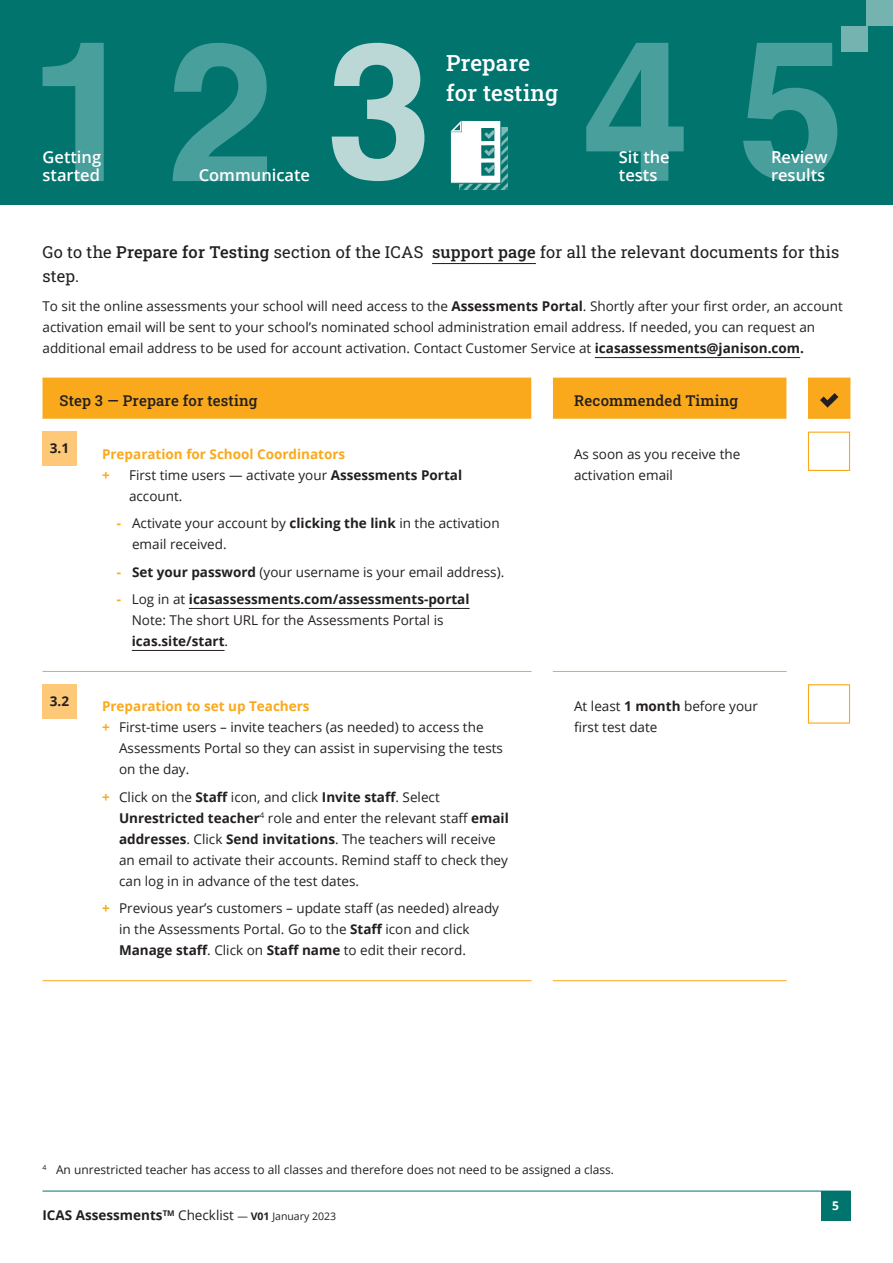
<style>
.page{position:relative;width:893px;height:1263px;background:#fff}
.page>*{position:absolute;margin:0;border:0;box-sizing:border-box;transform-origin:0 0}
.t1{font:22.5px/30px "Roboto Slab";letter-spacing:.01em;color:#fff}
.t2{font:16.5px/24px "Roboto Slab";letter-spacing:.01em;color:#231f20}
.t3{font:600 16.5px/18px "Open Sans";color:#fff}
.t4{font:15px "Roboto Slab";letter-spacing:.01em;color:#231f20}
.t5{font:13.5px/21px "Open Sans";color:#231f20}
.t6{font:700 13.5px/21px "Open Sans";color:#231f20}
.t7{font:700 13.5px/21px "Open Sans";color:#f9a91b}
.t8{font:12px "Open Sans";color:#231f20}
.t9{font:700 12px "Open Sans";color:#fff}
.s1{font-weight:700}
.s2{font-weight:700;color:#f9a91b}
.s3{color:#f9a91b}
.s4{font-weight:400}
.s5{font-weight:400;font-size:10.5px}
.s6{font-size:10.5px}
</style>
<div class="page">
<hr style="left:43px;top:1191px;width:807px;height:1px;background:#00746d">
<div style="left:821px;top:1191px;width:29px;height:29px;background:#00746d"></div>
<hr style="left:43px;top:671px;width:42px;height:1px;background:#f9a91b">
<hr style="left:85px;top:671px;width:446px;height:1px;background:#f9a91b">
<hr style="left:553px;top:671px;width:234px;height:1px;background:#f9a91b">
<hr style="left:43px;top:980px;width:42px;height:1px;background:#f9a91b">
<hr style="left:85px;top:980px;width:446px;height:1px;background:#f9a91b">
<hr style="left:553px;top:980px;width:234px;height:1px;background:#f9a91b">
<svg style="left:43px;top:378px;width:807px;height:41px;background:#f8ad28"></svg>
<div style="left:43px;top:432px;width:34px;height:34px;background:#fdc978"></div>
<hr style="left:189px;top:608px;width:281px;height:1px;background:#231f20">
<hr style="left:132px;top:650px;width:93px;height:1px;background:#231f20">
<div style="left:808px;top:432px;width:42px;height:39px;background:#fff;border:1px solid #f9a91b"></div>
<div style="left:43px;top:684px;width:34px;height:34px;background:#fdc978"></div>
<div style="left:808px;top:684px;width:42px;height:40px;background:#fff;border:1px solid #f9a91b"></div>
<div style="left:0;top:0;width:893px;height:205px;background:#00746d"></div>
<svg style="left:332px;top:43px;width:92px;height:138px"></svg>
<svg style="left:43px;top:43px;width:61px;height:138px"></svg>
<svg style="left:586px;top:43px;width:98px;height:138px"></svg>
<svg style="left:743px;top:43px;width:94px;height:138px"></svg>
<svg style="left:173px;top:43px;width:94px;height:138px"></svg>
<div style="left:867px;top:0;width:26px;height:26px;background:#75b3b1"></div>
<div style="left:841px;top:26px;width:26px;height:26px;background:#75b3b1"></div>
<svg style="left:450px;top:120px;width:58px;height:70px"></svg>
<hr style="left:432px;top:263px;width:104px;height:1px;background:#231f20">
<hr style="left:595px;top:357px;width:205px;height:1px;background:#231f20">
<h1 class="t1" style="left:446px;top:47px;width:114px">Prepare for testing</h1>
<p class="t3" style="left:43px;top:148px;width:60px">Getting started</p>
<p class="t3" style="left:619px;top:148px;width:52px">Sit the tests</p>
<p class="t3" style="left:771px;top:148px;width:58px">Review</p>
<p class="t3" style="left:199px;top:166px;width:113px">Communicate</p>
<p class="t3" style="left:771px;top:166px;width:56px">results</p>
<p class="t2" style="left:43px;top:239px;width:798px">Go to the Prepare for Testing section of the ICAS support page for all the relevant documents for this step.</p>
<p class="t5" style="left:43px;top:295px;width:802px">To sit the online assessments your school will need access to the <span class="s1">Assessments Portal</span>. Shortly after your first order, an account activation email will be sent to your school’s nominated school administration email address. If needed, you can request an additional email address to be used for account activation. Contact Customer Service at <span class="s1">icasassessments@janison.com.</span></p>
<p class="t4" style="left:60px;top:390px;width:200px">Step 3 — Prepare for testing</p>
<p class="t4" style="left:574px;top:390px;width:166px">Recommended Timing</p>
<p class="t6" style="left:50px;top:438px;width:21px">3.1</p>
<p class="t7" style="left:102px;top:443px;width:245px">Preparation for School Coordinators +</p>
<p class="t5" style="left:574px;top:443px;width:168px">As soon as you receive the activation email</p>
<p class="t5" style="left:129px;top:464px;width:335px">First time users — activate your <span class="s1">Assessments Portal </span>account.</p>
<p class="t5" style="left:132px;top:512px;width:369px;text-indent:-15px"><span class="s2">-</span> Activate your account by <span class="s1">clicking the link</span> in the activation email received.</p>
<p class="t5" style="left:117px;top:561px;width:389px"><span class="s2">-</span> <span class="s1">Set your password</span> (your username is your email address).</p>
<p class="t6" style="left:132px;top:588px;width:339px;text-indent:-15px"><span class="s3">-</span> <span class="s4">Log in at</span> icasassessments.com/assessments-portal<br><span class="s4">Note: The short URL for the Assessments Portal is </span>icas.site/start<span class="s4">.</span></p>
<p class="t6" style="left:50px;top:690px;width:21px">3.2</p>
<p class="t7" style="left:102px;top:696px;width:209px">Preparation to set up Teachers</p>
<p class="t5" style="left:102px;top:717px;width:383px"><span class="s2">+</span> First-time users – invite teachers (as needed) to access the</p>
<p class="t5" style="left:119px;top:738px;width:385px">Assessments Portal so they can assist in supervising the tests</p>
<p class="t5" style="left:119px;top:759px;width:72px">on the day.</p>
<p class="t5" style="left:119px;top:786px;width:391px;text-indent:-17px"><span class="s2">+</span> Click on the <span class="s1">Staff</span> icon, and click <span class="s1">Invite staff</span>. Select <span class="s1">Unrestricted teacher</span><sup>4</sup> role and enter the relevant staff <span class="s1">email addresses</span>. Click <span class="s1">Send invitations</span>. The teachers will receive an email to activate their accounts. Remind staff to check they can log in in advance of the test dates.</p>
<p class="t5" style="left:119px;top:897px;width:382px;text-indent:-17px"><span class="s2">+</span> Previous year’s customers – update staff (as needed) already in the Assessments Portal. Go to the <span class="s1">Staff</span> icon and click<br><span class="s1">Manage staff</span>. Click on <span class="s1">Staff name</span> to edit their record.</p>
<p class="t5" style="left:574px;top:696px;width:185px">At least <span class="s1">1 month</span> before your first test date</p>
<p class="t8" style="left:43px;top:1161px;width:573px"><sup>4</sup> An unrestricted teacher has access to all classes and therefore does not need to be assigned a class.</p>
<p class="t6" style="left:43px;top:1205px;width:295px">ICAS Assessments<sup>TM</sup> <span class="s4">Checklist</span> <span class="s5">—</span> <span class="s6">V01</span> <span class="s5">January 2023</span></p>
<p class="t9" style="left:832px;top:1197px;width:8px">5</p>
</div>
